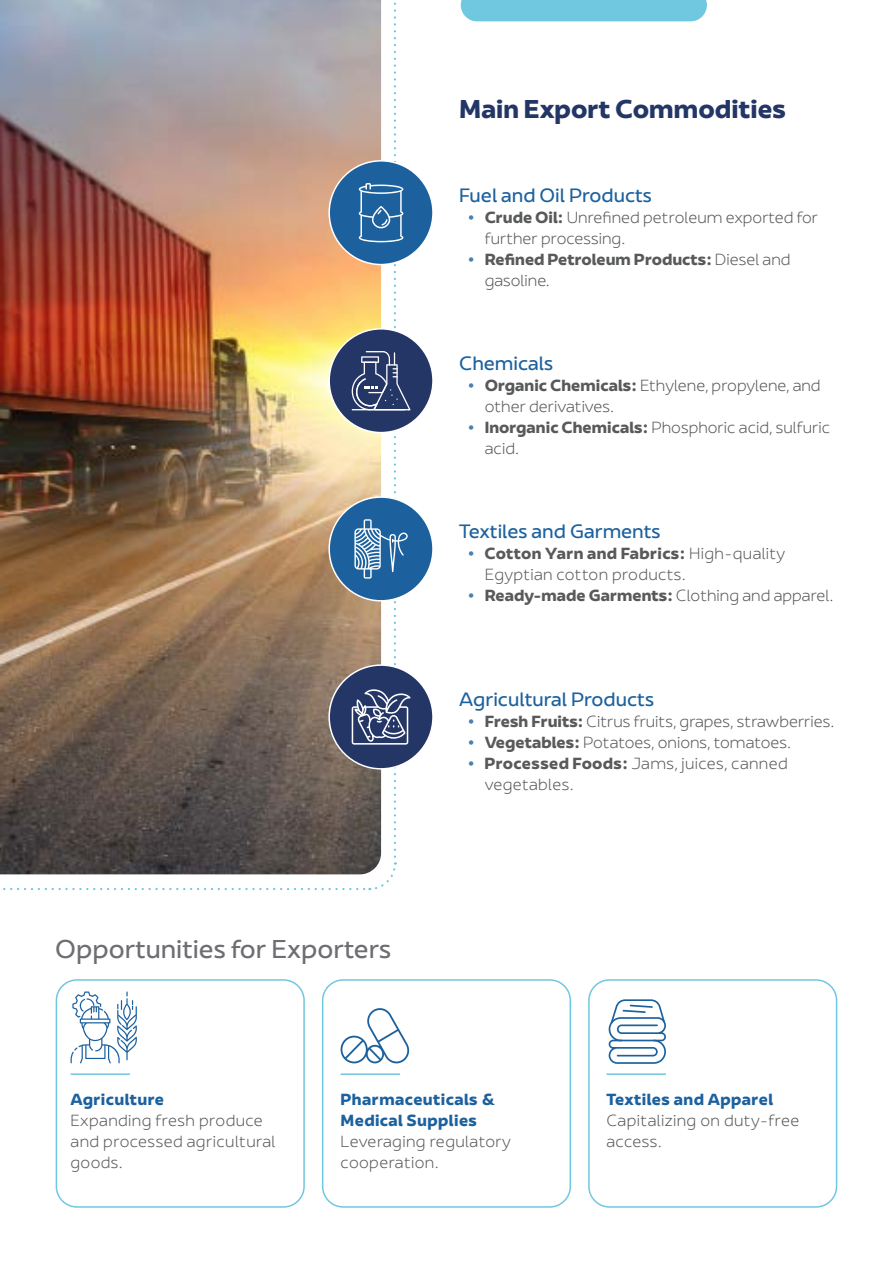
<style>
.page{position:relative;width:893px;height:1263px;background:#fff}
.page>*{position:absolute;margin:0;border:0;box-sizing:border-box;transform-origin:0 0}
.t1{font:24px "AD Ports Group";color:#6d6e71}
.t2{font:700 24px "AD Ports Group";color:#243666}
.t3{font:18px "AD Ports Group";color:#1c619e}
.t4{font:300 15px/21px "AD Ports Group";color:#58595b}
.t5{font:300 15px/21px "AD Ports Group";letter-spacing:.025em;color:#58595b}
.t6{font:300 15px/21px "AD Ports Group";letter-spacing:.02em;color:#58595b}
.t7{font:700 15px/21px "AD Ports Group";letter-spacing:.025em;color:#1c619e}
.s1{font-weight:700}
</style>
<div class="page">
<div style="left:329px;top:161px;width:104px;height:104px;background:#1c619e;border-radius:50%"></div>
<div style="left:329px;top:329px;width:104px;height:104px;background:#243666;border-radius:50%"></div>
<div style="left:329px;top:497px;width:104px;height:104px;background:#1c619e;border-radius:50%"></div>
<div style="left:329px;top:665px;width:104px;height:104px;background:#243666;border-radius:50%"></div>
<svg style="left:460px;top:0;width:247px;height:22px;background:#77c9e1"></svg>
<div style="left:56px;top:979px;width:249px;height:229px;border:2px solid #70c7e0;border-radius:21px"></div>
<div style="left:322px;top:979px;width:249px;height:229px;border:2px solid #70c7e0;border-radius:21px"></div>
<div style="left:588px;top:979px;width:249px;height:229px;border:2px solid #70c7e0;border-radius:21px"></div>
<hr style="left:71px;top:1073px;width:59px;height:2px;background:#70c7e0">
<hr style="left:341px;top:1073px;width:59px;height:2px;background:#70c7e0">
<hr style="left:606px;top:1073px;width:60px;height:2px;background:#70c7e0">
<img style="left:0;top:0;width:411px;height:891px">
<svg style="left:609px;top:999px;width:57px;height:65px"></svg>
<svg style="left:341px;top:1008px;width:69px;height:55px"></svg>
<svg style="left:71px;top:991px;width:66px;height:72px"></svg>
<h1 class="t2" style="left:459px;top:89px;width:328px">Main Export Commodities</h1>
<p class="t3" style="left:459px;top:181px;width:194px">Fuel and Oil Products</p>
<p class="t4" style="left:485px;top:207px;width:335px"><span class="s1">Crude Oil:</span> Unrefined petroleum exported for further processing.<br><span class="s1">Refined Petroleum Products:</span> Diesel and gasoline.</p>
<p class="t3" style="left:459px;top:349px;width:95px">Chemicals</p>
<p class="t4" style="left:485px;top:375px;width:347px"><span class="s1">Organic Chemicals:</span> Ethylene, propylene, and other derivatives.<br><span class="s1">Inorganic Chemicals:</span> Phosphoric acid, sulfuric acid.</p>
<p class="t3" style="left:459px;top:517px;width:203px">Textiles and Garments</p>
<p class="t6" style="left:484px;top:543px;width:351px"><span class="s1">Cotton Yarn and Fabrics:</span> High-quality<br>Egyptian cotton products.<br><span class="s1">Ready-made Garments:</span> Clothing and apparel.</p>
<h1 class="t1" style="left:55px;top:930px;width:337px">Opportunities for Exporters</h1>
<p class="t3" style="left:459px;top:685px;width:196px">Agricultural Products</p>
<p class="t4" style="left:484px;top:711px;width:351px"><span class="s1">Fresh Fruits:</span> Citrus fruits, grapes, strawberries.<br><span class="s1">Vegetables:</span> Potatoes, onions, tomatoes.<br><span class="s1">Processed Foods:</span> Jams, juices, canned vegetables.</p>
<p class="t7" style="left:71px;top:1089px;width:95px">Agriculture</p>
<p class="t5" style="left:71px;top:1110px;width:206px">Expanding fresh produce and processed agricultural goods.</p>
<p class="t7" style="left:341px;top:1089px;width:157px">Pharmaceuticals &amp;<br>Medical Supplies</p>
<p class="t5" style="left:341px;top:1131px;width:172px">Leveraging regulatory cooperation.</p>
<p class="t7" style="left:606px;top:1089px;width:168px">Textiles and Apparel</p>
<p class="t5" style="left:606px;top:1110px;width:195px">Capitalizing on duty-free access.</p>
</div>
